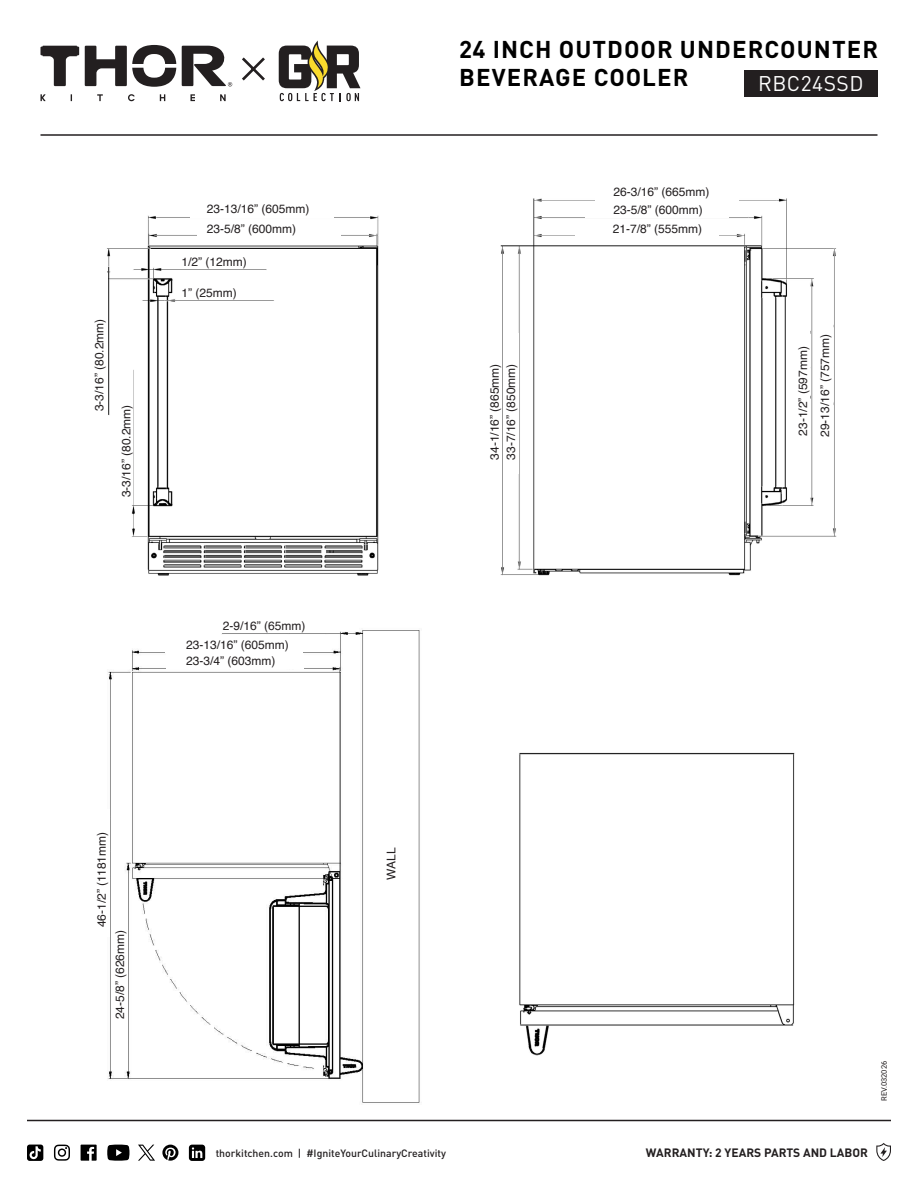
<style>
.page{position:relative;width:918px;height:1188px;background:#fff}
.page>*{position:absolute;margin:0;border:0;box-sizing:border-box;transform-origin:0 0}
.t1{font:700 24px/28.8px "DIN Pro";letter-spacing:.045em;color:#000}
.t2{font:21px "DIN Pro";letter-spacing:.025em;color:#fff}
.t3{font:12px "Helvetica";color:#231f20}
.t4{font:700 12px "DIN Pro";color:#231f20}
.t5{font:500 10.5px "DIN Pro";color:#231f20}
.t6{font:7.5px "Roboto";color:#231f20}
</style>
<div class="page">
<svg style="left:27px;top:1145px;width:16px;height:16px"></svg>
<svg style="left:189px;top:1145px;width:16px;height:16px"></svg>
<svg style="left:138px;top:1145px;width:17px;height:16px"></svg>
<svg style="left:54px;top:1145px;width:16px;height:16px"></svg>
<svg style="left:81px;top:1145px;width:16px;height:16px"></svg>
<svg style="left:107px;top:1145px;width:22px;height:16px"></svg>
<svg style="left:162px;top:1145px;width:16px;height:16px"></svg>
<svg style="left:876px;top:1143px;width:15px;height:18px"></svg>
<hr style="left:27px;top:1120px;width:864px;height:1px;background:#231f20">
<svg style="left:242px;top:57px;width:23px;height:24px"></svg>
<svg style="left:279px;top:40px;width:81px;height:61px"></svg>
<svg style="left:41px;top:94px;width:5px;height:7px"></svg>
<svg style="left:97px;top:94px;width:6px;height:7px"></svg>
<svg style="left:128px;top:94px;width:7px;height:7px"></svg>
<svg style="left:160px;top:94px;width:5px;height:7px"></svg>
<svg style="left:190px;top:94px;width:5px;height:7px"></svg>
<svg style="left:220px;top:94px;width:6px;height:7px"></svg>
<svg style="left:85px;top:45px;width:91px;height:42px"></svg>
<svg style="left:182px;top:46px;width:50px;height:41px"></svg>
<svg style="left:40px;top:46px;width:39px;height:40px"></svg>
<div style="left:744px;top:70px;width:134px;height:27px;background:#231f20"></div>
<hr style="left:40px;top:134px;width:838px;height:2px;background:#231f20">
<img style="left:107px;top:215px;width:272px;height:361px">
<img style="left:500px;top:198px;width:337px;height:378px">
<img style="left:519px;top:752px;width:276px;height:304px">
<div style="left:191px;top:198px;width:143px;height:20px;background:#fff"></div>
<div style="left:595px;top:179px;width:143px;height:21px;background:#fff"></div>
<div style="left:575px;top:219px;width:143px;height:16px;background:#fff"></div>
<div style="left:586px;top:202px;width:143px;height:16px;background:#fff"></div>
<div style="left:169px;top:253px;width:108px;height:16px;background:#fff"></div>
<div style="left:182px;top:284px;width:108px;height:16px;background:#fff"></div>
<div style="left:90px;top:273px;width:18px;height:147px;background:#fff"></div>
<div style="left:115px;top:366px;width:18px;height:137px;background:#fff"></div>
<div style="left:482px;top:337px;width:20px;height:141px;background:#fff"></div>
<div style="left:791px;top:318px;width:19px;height:141px;background:#fff"></div>
<div style="left:814px;top:316px;width:19px;height:147px;background:#fff"></div>
<div style="left:505px;top:333px;width:13px;height:141px;background:#fff"></div>
<div style="left:197px;top:220px;width:143px;height:15px;background:#fff"></div>
<img style="left:107px;top:630px;width:313px;height:473px">
<div style="left:217px;top:615px;width:121px;height:18px;background:#fff"></div>
<div style="left:166px;top:637px;width:137px;height:16px;background:#fff"></div>
<div style="left:89px;top:809px;width:21px;height:128px;background:#fff"></div>
<div style="left:379px;top:799px;width:21px;height:127px;background:#fff"></div>
<div style="left:112px;top:890px;width:16px;height:139px;background:#fff"></div>
<div style="left:167px;top:653px;width:137px;height:16px;background:#fff"></div>
<p class="t3" style="left:90px;top:411px;width:94px;rotate:-90deg">3-3/16” (80.2mm)</p>
<p class="t3" style="left:117px;top:497px;width:94px;rotate:-90deg">3-3/16” (80.2mm)</p>
<p class="t3" style="left:207px;top:200px;width:104px">23-13/16” (605mm)</p>
<p class="t1" style="left:459px;top:32px;width:421px">24 INCH OUTDOOR UNDERCOUNTER<br>BEVERAGE COOLER</p>
<p class="t2" style="left:758px;top:67px;width:107px">RBC24SSD</p>
<p class="t3" style="left:613px;top:183px;width:98px">26-3/16” (665mm)</p>
<p class="t3" style="left:613px;top:201px;width:91px">23-5/8” (600mm)</p>
<p class="t3" style="left:207px;top:219px;width:91px">23-5/8” (600mm)</p>
<p class="t3" style="left:613px;top:219px;width:91px">21-7/8” (555mm)</p>
<p class="t3" style="left:181px;top:252px;width:67px">1/2” (12mm)</p>
<p class="t3" style="left:181px;top:283px;width:57px">1” (25mm)</p>
<p class="t3" style="left:485px;top:460px;width:98px;rotate:-90deg">34-1/16” (865mm)</p>
<p class="t3" style="left:502px;top:460px;width:98px;rotate:-90deg">33-7/16” (850mm)</p>
<p class="t3" style="left:794px;top:436px;width:91px;rotate:-90deg">23-1/2” (597mm)</p>
<p class="t3" style="left:816px;top:437px;width:104px;rotate:-90deg">29-13/16” (757mm)</p>
<p class="t3" style="left:223px;top:617px;width:84px">2-9/16” (65mm)</p>
<p class="t3" style="left:186px;top:635px;width:104px">23-13/16” (605mm)</p>
<p class="t3" style="left:186px;top:652px;width:91px">23-3/4” (603mm)</p>
<p class="t3" style="left:92px;top:927px;width:97px;rotate:-90deg">46-1/2” (1181mm)</p>
<p class="t3" style="left:111px;top:1019px;width:91px;rotate:-90deg">24-5/8” (626mm)</p>
<p class="t3" style="left:382px;top:880px;width:34px;rotate:-90deg">WALL</p>
<p class="t6" style="left:879px;top:1101px;width:42px;rotate:-90deg">REV.032026</p>
<p class="t5" style="left:216px;top:1145px;width:232px">thorkitchen.com | #IgniteYourCulinaryCreativity</p>
<p class="t4" style="left:646px;top:1143px;width:224px">WARRANTY: 2 YEARS PARTS AND LABOR</p>
</div>
